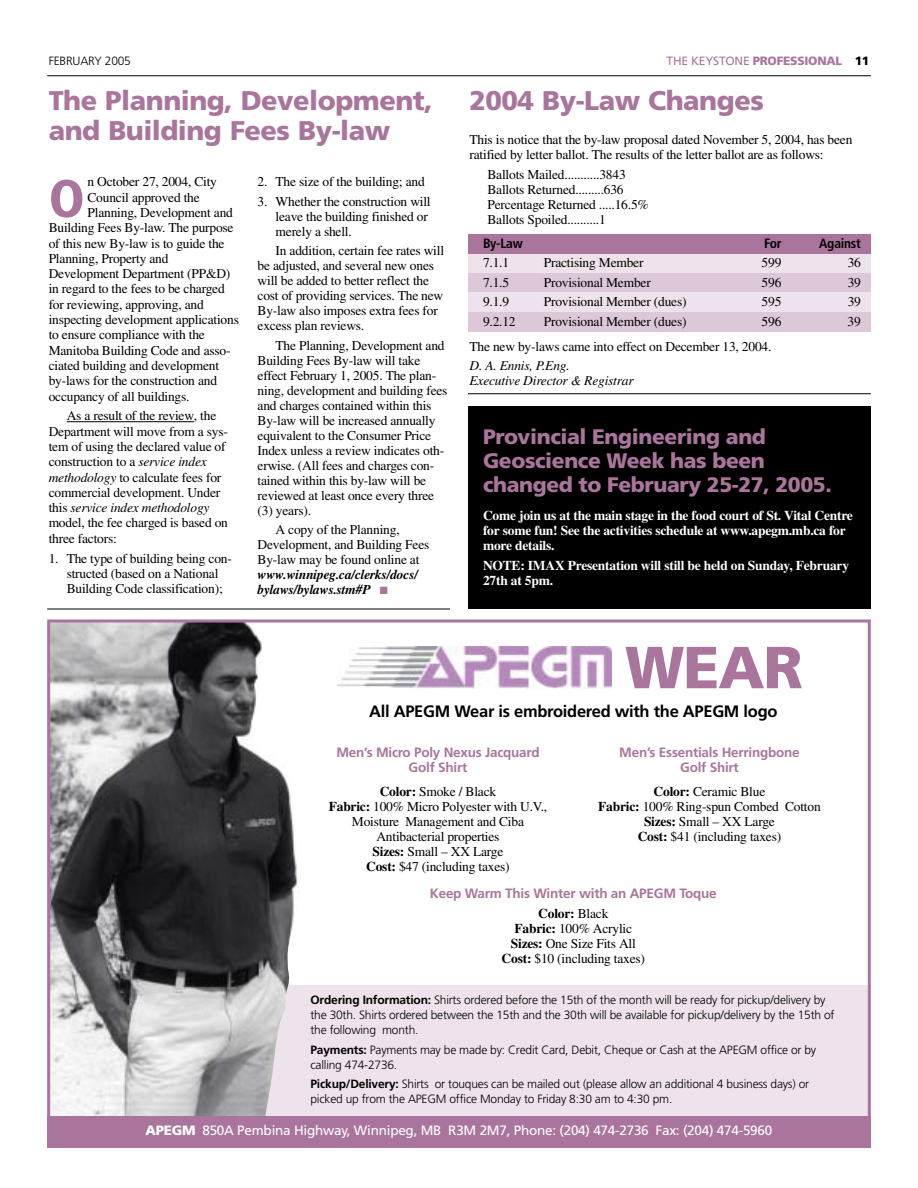
<style>
.page{position:relative;width:918px;height:1188px;background:#fff}
.page>*{position:absolute;margin:0;border:0;box-sizing:border-box;transform-origin:0 0}
.t1{font:900 59.25px "Frutiger";color:#aa759c}
.t2{font:900 condensed 52.65px "Frutiger";color:#aa759c}
.t3{font:900 27px/30px "Frutiger";letter-spacing:-.02em;color:#aa759c}
.t4{font:900 21px/24px "Frutiger";letter-spacing:-.02em;color:#aa759c}
.t5{font:700 16.5px "Frutiger";letter-spacing:-.015em;color:#000}
.t6{font:13.5px/15px "Times";letter-spacing:-.015em;color:#000}
.t7{font:700 13.5px/15px "Times";letter-spacing:-.015em;color:#fff}
.t8{font:700 13.5px/15px "Frutiger";letter-spacing:-.015em;color:#aa759c;text-align:center}
.t9{font:13.5px "Frutiger";letter-spacing:-.015em;color:#fff}
.t10{font:italic 700 13.5px/15px "Times";letter-spacing:-.015em;color:#000}
.t11{font:italic 13.5px/15px "Times";letter-spacing:-.015em;color:#000}
.t12{font:700 condensed 13.5px "Frutiger";letter-spacing:-.015em;color:#000}
.t13{font:300 12px/15px "Frutiger";letter-spacing:-.015em;color:#000}
.t14{font:900 12px "Frutiger";letter-spacing:-.02em;color:#aa759c}
.s1{font-weight:400}
.s2{color:#000}
.s3{color:#aa759c}
.s4{font-style:italic}
.s5{font-weight:700}
.s6{font-weight:900}
</style>
<div class="page">
<div style="left:468px;top:254px;width:403px;height:19px;background:#eee3ec"></div>
<div style="left:468px;top:273px;width:403px;height:19px;background:#ddc8d7"></div>
<div style="left:468px;top:292px;width:403px;height:20px;background:#eee3ec"></div>
<div style="left:468px;top:312px;width:403px;height:20px;background:#ddc8d7"></div>
<div style="left:468px;top:234px;width:403px;height:20px;background:#aa759c"></div>
<hr style="left:47px;top:75px;width:824px;height:1px;background:#000">
<div style="left:240px;top:985px;width:631px;height:139px;background:#eee3ec"></div>
<hr style="left:47px;top:609px;width:403px;height:1px;background:#000">
<img style="left:51px;top:624px;width:247px;height:492px">
<img style="left:338px;top:647px;width:274px;height:42px">
<div style="left:47px;top:1116px;width:824px;height:32px;background:#aa759c"></div>
<hr style="left:67px;top:421px;width:127px;height:1px;background:#000">
<div style="left:468px;top:406px;width:403px;height:203px;background:#000"></div>
<hr style="left:468px;top:393px;width:403px;height:1px;background:#000">
<p class="t13" style="left:49px;top:54px;width:84px">FEBRUARY 2005</p>
<p class="t14" style="left:667px;top:56px;width:204px"><span class="s1">THE KEYSTONE</span> PROFESSIONAL <span class="s2">11</span></p>
<h3 class="t3" style="left:49px;top:87px;width:385px">The Planning, Development, and Building Fees By-law</h3>
<h3 class="t3" style="left:469px;top:87px;width:296px">2004 By-Law Changes</h3>
<p class="t6" style="left:470px;top:133px;width:384px">This is notice that the by-law proposal dated November 5, 2004, has been ratified by letter ballot. The results of the letter ballot are as follows:</p>
<p class="t6" style="left:487px;top:168px;width:163px">Ballots Mailed...........3843<br>Ballots Returned.........636<br>Percentage Returned .....16.5%<br>Ballots Spoiled..........1</p>
<p class="t12" style="left:483px;top:238px;width:41px">By-Law</p>
<p class="t12" style="left:764px;top:238px;width:19px">For</p>
<p class="t12" style="left:819px;top:238px;width:43px">Against</p>
<p class="t6" style="left:483px;top:257px;width:28px">7.1.1</p>
<p class="t6" style="left:544px;top:257px;width:101px">Practising Member</p>
<p class="t6" style="left:762px;top:257px;width:21px">599</p>
<p class="t6" style="left:848px;top:257px;width:15px">36</p>
<p class="t6" style="left:483px;top:276px;width:28px">7.1.5</p>
<p class="t6" style="left:544px;top:276px;width:109px">Provisional Member</p>
<p class="t6" style="left:762px;top:276px;width:21px">596</p>
<p class="t6" style="left:848px;top:276px;width:15px">39</p>
<p class="t6" style="left:483px;top:296px;width:28px">9.1.9</p>
<p class="t6" style="left:544px;top:296px;width:144px">Provisional Member (dues)</p>
<p class="t6" style="left:762px;top:296px;width:21px">595</p>
<p class="t6" style="left:848px;top:296px;width:15px">39</p>
<p class="t6" style="left:483px;top:315px;width:34px">9.2.12</p>
<p class="t6" style="left:544px;top:315px;width:144px">Provisional Member (dues)</p>
<p class="t6" style="left:762px;top:315px;width:21px">596</p>
<p class="t6" style="left:847px;top:315px;width:15px">39</p>
<p class="t6" style="left:470px;top:340px;width:303px">The new by-laws came into effect on December 13, 2004.</p>
<p class="t11" style="left:470px;top:360px;width:166px">D. A. Ennis, P.Eng.<br>Executive Director &amp; Registrar</p>
<h3 class="t4" style="left:483px;top:426px;width:350px">Provincial Engineering and<br>Geoscience Week has been changed to February 25-27, 2005.</h3>
<p class="t7" style="left:483px;top:509px;width:371px">Come join us at the main stage in the food court of St. Vital Centre for some fun! See the activities schedule at www.apegm.mb.ca for more details.</p>
<p class="t7" style="left:483px;top:559px;width:368px">NOTE: IMAX Presentation will still be held on Sunday, February<br>27th at 5pm.</p>
<p class="t6" style="left:258px;top:176px;width:169px">2. The size of the building; and</p>
<p class="t6" style="left:276px;top:195px;width:157px;text-indent:-18px">3. Whether the construction will leave the building finished or merely a shell.</p>
<p class="t6" style="left:258px;top:245px;width:188px;text-indent:18px">In addition, certain fee rates will be adjusted, and several new ones will be added to better reflect the cost of providing services. The new<br>By-law also imposes extra fees for excess plan reviews.</p>
<p class="t6" style="left:258px;top:339px;width:191px;text-indent:18px">The Planning, Development and<br>Building Fees By-law will take effect February 1, 2005. The plan&shy;ning, development and building fees and charges contained within this<br>By-law will be increased annually equivalent to the Consumer Price<br>Index unless a review indicates oth&shy;erwise. (All fees and charges con&shy;tained within this by-law will be reviewed at least once every three (3) years).</p>
<p class="t6" style="left:258px;top:524px;width:173px;text-indent:18px">A copy of the Planning,<br>Development, and Building Fees<br>By-law may be found online at</p>
<p class="t10" style="left:258px;top:569px;width:162px">www.winnipeg.ca/clerks/docs/ bylaws/bylaws.stm#P <span class="s3">■</span></p>
<h2 class="t2" style="left:49px;top:177px;width:38px">O</h2>
<p class="t6" style="left:88px;top:176px;width:131px">n October 27, 2004, City</p>
<p class="t6" style="left:88px;top:191px;width:114px">Council approved the</p>
<p class="t6" style="left:88px;top:206px;width:147px">Planning, Development and</p>
<p class="t6" style="left:49px;top:222px;width:186px">Building Fees By-law. The purpose</p>
<p class="t6" style="left:49px;top:237px;width:177px">of this new By-law is to guide the</p>
<p class="t6" style="left:49px;top:252px;width:121px">Planning, Property and</p>
<p class="t6" style="left:49px;top:267px;width:183px">Development Department (PP&amp;D)</p>
<p class="t6" style="left:49px;top:283px;width:178px">in regard to the fees to be charged</p>
<p class="t6" style="left:49px;top:298px;width:157px">for reviewing, approving, and</p>
<p class="t6" style="left:49px;top:313px;width:192px">inspecting development applications</p>
<p class="t6" style="left:49px;top:329px;width:158px">to ensure compliance with the</p>
<p class="t6" style="left:49px;top:344px;width:183px">Manitoba Building Code and asso-</p>
<p class="t6" style="left:49px;top:359px;width:172px">ciated building and development</p>
<p class="t6" style="left:49px;top:375px;width:170px">by-laws for the construction and</p>
<p class="t6" style="left:49px;top:390px;width:142px">occupancy of all buildings.</p>
<p class="t6" style="left:49px;top:409px;width:181px;text-indent:18px">As a result of the review, the<br>Department will move from a sys&shy;tem of using the declared value of construction to a <span class="s4">service index methodology</span> to calculate fees for commercial development. Under this <span class="s4">service index methodology </span>model, the fee charged is based on three factors:</p>
<p class="t6" style="left:67px;top:552px;width:167px;text-indent:-18px">1. The type of building being con&shy;structed (based on a National<br>Building Code classification);</p>
<h1 class="t1" style="left:625px;top:644px;width:179px">WEAR</h1>
<p class="t5" style="left:369px;top:704px;width:410px">All APEGM Wear is embroidered with the APEGM logo</p>
<p class="t8" style="left:336px;top:746px;width:205px">Men’s Micro Poly Nexus Jacquard<br>Golf Shirt</p>
<p class="t6" style="left:329px;top:785px;width:220px;text-align:center"><span class="s5">Color:</span> Smoke / Black<br><span class="s5">Fabric:</span> 100% Micro Polyester with U.V.,<br>Moisture Management and Ciba<br>Antibacterial properties<br><span class="s5">Sizes:</span> Small – XX Large<br><span class="s5">Cost:</span> $47 (including taxes)</p>
<p class="t8" style="left:619px;top:746px;width:182px">Men’s Essentials Herringbone<br>Golf Shirt</p>
<p class="t6" style="left:598px;top:785px;width:224px;text-align:center"><span class="s5">Color:</span> Ceramic Blue<br><span class="s5">Fabric:</span> 100% Ring-spun Combed Cotton<br><span class="s5">Sizes:</span> Small – XX Large<br><span class="s5">Cost:</span> $41 (including taxes)</p>
<p class="t8" style="left:430px;top:887px;width:288px">Keep Warm This Winter with an APEGM Toque</p>
<p class="t6" style="left:502px;top:907px;width:145px;text-align:center"><span class="s5">Color:</span> Black<br><span class="s5">Fabric:</span> 100% Acrylic<br><span class="s5">Sizes:</span> One Size Fits All<br><span class="s5">Cost:</span> $10 (including taxes)</p>
<p class="t13" style="left:310px;top:994px;width:526px"><span class="s5">Ordering Information:</span> Shirts ordered before the 15th of the month will be ready for pickup/delivery by the 30th. Shirts ordered between the 15th and the 30th will be available for pickup/delivery by the 15th of the following month.</p>
<p class="t13" style="left:310px;top:1043px;width:507px"><span class="s5">Payments:</span> Payments may be made by: Credit Card, Debit, Cheque or Cash at the APEGM office or by calling 474-2736.</p>
<p class="t13" style="left:310px;top:1078px;width:500px"><span class="s5">Pickup/Delivery:</span> Shirts or touques can be mailed out (please allow an additional 4 business days) or picked up from the APEGM office Monday to Friday 8:30 am to 4:30 pm.</p>
<p class="t9" style="left:146px;top:1125px;width:628px"><span class="s6">APEGM</span> 850A Pembina Highway, Winnipeg, MB R3M 2M7, Phone: (204) 474-2736 Fax: (204) 474-5960</p>
</div>
